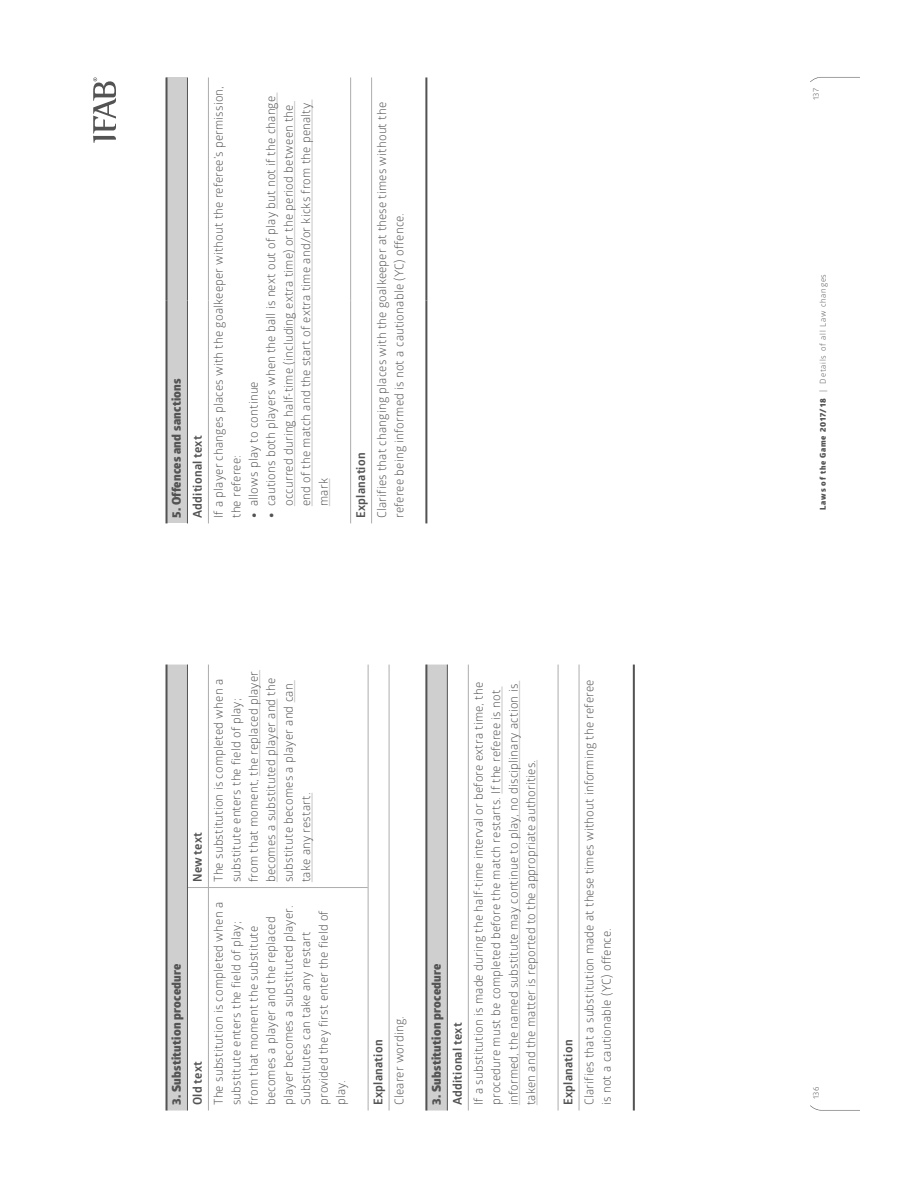
<style>
.page{position:relative;width:918px;height:1188px;background:#fff}
.page>*{position:absolute;margin:0;border:0;box-sizing:border-box;transform-origin:0 0}
.t1{font:12.15px/17.5px "Glober";letter-spacing:.02em;color:#535353}
.t2{font:700 12.15px "Glober";letter-spacing:.02em;color:#535353}
.t3{font:800 12.15px "Glober";letter-spacing:.02em;color:#535353}
.t4{font:8.1px "Glober";letter-spacing:.1em;color:#535353}
.s1{font-family:"Cambria";font-weight:700}
.s2{font-weight:800}
</style>
<div class="page">
<svg style="left:810px;top:1105px;width:49px;height:6px"></svg>
<svg style="left:168px;top:665px;width:279px;height:446px"></svg>
<hr style="left:208px;top:665px;width:1px;height:446px;background:#adadad">
<hr style="left:368px;top:665px;width:1px;height:446px;background:#adadad">
<hr style="left:389px;top:665px;width:1px;height:446px;background:#adadad">
<hr style="left:468px;top:665px;width:1px;height:446px;background:#adadad">
<hr style="left:558px;top:665px;width:1px;height:446px;background:#adadad">
<hr style="left:579px;top:665px;width:1px;height:446px;background:#adadad">
<svg style="left:188px;top:887px;width:20px;height:1px"></svg>
<hr style="left:209px;top:887px;width:159px;height:1px;background:#adadad">
<hr style="left:187px;top:665px;width:1px;height:446px;background:#535353">
<hr style="left:447px;top:665px;width:1px;height:446px;background:#535353">
<hr style="left:166px;top:665px;width:2px;height:446px;background:#535353">
<hr style="left:425px;top:665px;width:2px;height:446px;background:#535353">
<hr style="left:633px;top:665px;width:2px;height:446px;background:#535353">
<hr style="left:259px;top:670px;width:1px;height:106px;background:#d5d5d5">
<hr style="left:276px;top:699px;width:2px;height:183px;background:#d5d5d5">
<svg style="left:294px;top:680px;width:1px;height:22px"></svg>
<hr style="left:311px;top:793px;width:2px;height:89px;background:#d5d5d5">
<hr style="left:501px;top:686px;width:2px;height:108px;background:#d5d5d5">
<hr style="left:519px;top:681px;width:1px;height:424px;background:#d5d5d5">
<hr style="left:536px;top:760px;width:2px;height:345px;background:#d5d5d5">
<svg style="left:810px;top:77px;width:49px;height:5px"></svg>
<svg style="left:93px;top:77px;width:23px;height:66px"></svg>
<div style="left:167px;top:77px;width:20px;height:446px;background:#cfcfcf"></div>
<hr style="left:208px;top:300px;width:1px;height:223px;background:#adadad">
<hr style="left:208px;top:77px;width:1px;height:223px;background:#adadad">
<hr style="left:350px;top:300px;width:1px;height:223px;background:#adadad">
<hr style="left:350px;top:77px;width:1px;height:223px;background:#adadad">
<hr style="left:371px;top:300px;width:1px;height:223px;background:#adadad">
<hr style="left:371px;top:77px;width:1px;height:223px;background:#adadad">
<hr style="left:187px;top:300px;width:1px;height:223px;background:#535353">
<hr style="left:187px;top:77px;width:1px;height:223px;background:#535353">
<hr style="left:166px;top:300px;width:2px;height:223px;background:#535353">
<hr style="left:166px;top:77px;width:2px;height:223px;background:#535353">
<hr style="left:425px;top:300px;width:2px;height:223px;background:#535353">
<hr style="left:425px;top:77px;width:2px;height:223px;background:#535353">
<hr style="left:276px;top:92px;width:2px;height:117px;background:#d5d5d5">
<hr style="left:294px;top:101px;width:1px;height:405px;background:#d5d5d5">
<hr style="left:311px;top:100px;width:2px;height:406px;background:#d5d5d5">
<svg style="left:329px;top:479px;width:1px;height:27px"></svg>
<p class="t3" style="left:172px;top:518px;width:141px;rotate:-90deg">5. Offences and sanctions</p>
<p class="t2" style="left:191px;top:518px;width:84px;rotate:-90deg">Additional text</p>
<p class="t1" style="left:211px;top:518px;width:434px;rotate:-90deg">If a player changes places with the goalkeeper without the referee’s permission, the referee:</p>
<p class="t1" style="left:264px;top:506px;width:412px;text-indent:-12px;rotate:-90deg"><span class="s1">•</span> cautions both players when the ball is next out of play but not if the change occurred during half-time (including extra time) or the period between the end of the match and the start of extra time and/or kicks from the penalty mark</p>
<p class="t1" style="left:246px;top:518px;width:138px;rotate:-90deg"><span class="s1">•</span> allows play to continue</p>
<p class="t2" style="left:354px;top:518px;width:67px;rotate:-90deg">Explanation</p>
<p class="t1" style="left:374px;top:518px;width:417px;rotate:-90deg">Clarifies that changing places with the goalkeeper at these times without the referee being informed is not a cautionable (YC) offence.</p>
<p class="t2" style="left:191px;top:882px;width:51px;rotate:-90deg">New text</p>
<p class="t3" style="left:172px;top:1105px;width:143px;rotate:-90deg">3. Substitution procedure</p>
<p class="t2" style="left:191px;top:1105px;width:45px;rotate:-90deg">Old text</p>
<p class="t1" style="left:211px;top:882px;width:212px;rotate:-90deg">The substitution is completed when a substitute enters the field of play; from that moment, the replaced player becomes a substituted player and the substitute becomes a player and can take any restart.</p>
<p class="t1" style="left:211px;top:1105px;width:205px;rotate:-90deg">The substitution is completed when a substitute enters the field of play; from that moment the substitute becomes a player and the replaced player becomes a substituted player.<br>Substitutes can take any restart provided they first enter the field of play.</p>
<p class="t2" style="left:371px;top:1105px;width:67px;rotate:-90deg">Explanation</p>
<p class="t1" style="left:392px;top:1105px;width:90px;rotate:-90deg">Clearer wording.</p>
<p class="t3" style="left:432px;top:1105px;width:143px;rotate:-90deg">3. Substitution procedure</p>
<p class="t2" style="left:450px;top:1105px;width:84px;rotate:-90deg">Additional text</p>
<p class="t1" style="left:471px;top:1105px;width:425px;rotate:-90deg">If a substitution is made during the half-time interval or before extra time, the procedure must be completed before the match restarts. If the referee is not informed, the named substitute may continue to play, no disciplinary action is taken and the matter is reported to the appropriate authorities.</p>
<p class="t2" style="left:561px;top:1105px;width:67px;rotate:-90deg">Explanation</p>
<p class="t1" style="left:582px;top:1105px;width:427px;rotate:-90deg">Clarifies that a substitution made at these times without informing the referee is not a cautionable (YC) offence.</p>
<p class="t4" style="left:813px;top:100px;width:13px;rotate:-90deg">137</p>
<p class="t4" style="left:820px;top:510px;width:237px;rotate:-90deg"><span class="s2">Laws of the Game 2017/18</span> | Details of all Law changes</p>
<p class="t4" style="left:813px;top:1099px;width:13px;rotate:-90deg">136</p>
</div>
